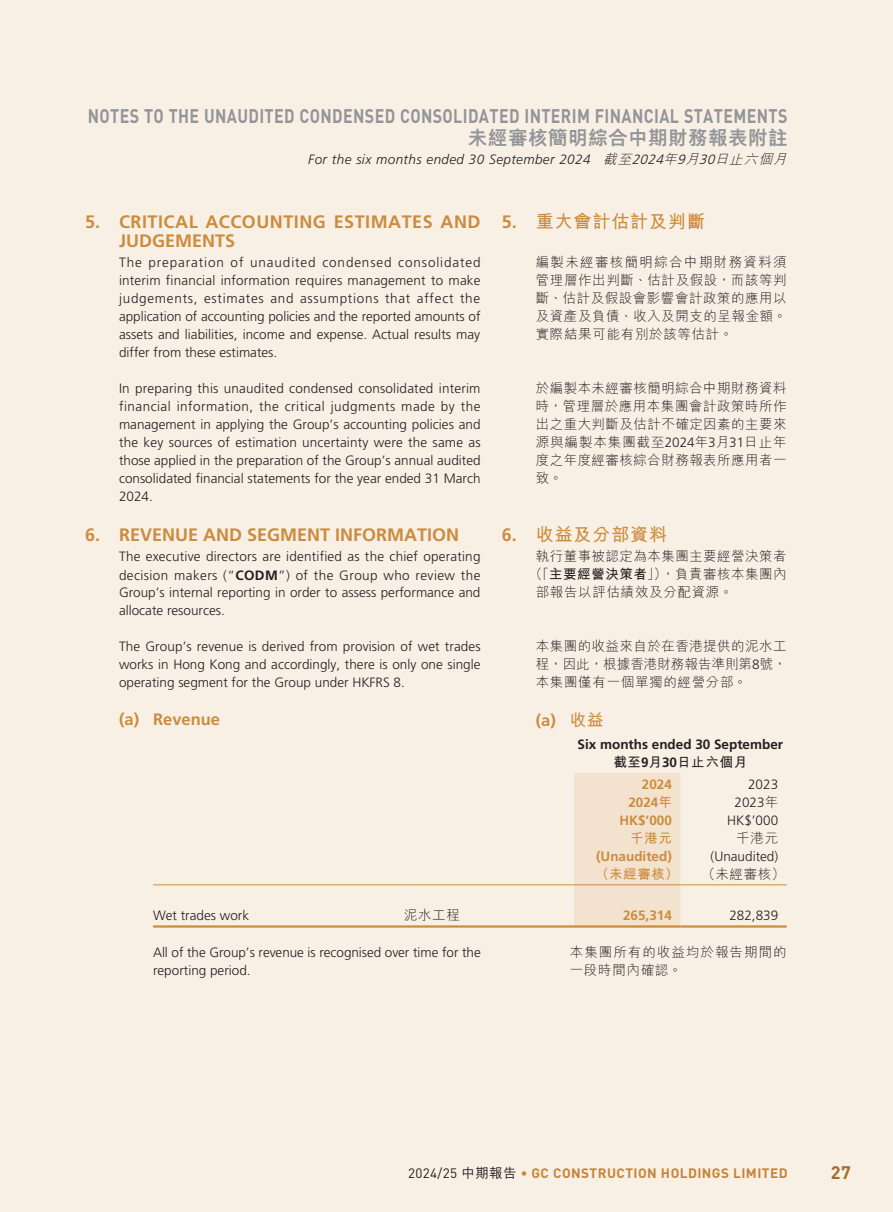
<style>
.page{position:relative;width:893px;height:1212px;background:#f9f0e5}
.page>*{position:absolute;margin:0;border:0;box-sizing:border-box;transform-origin:0 0}
.t1{font:700 19.5px "DIN Pro";letter-spacing:.025em;color:#939598;scale:.82 1}
.t2{font:800 19.5px "M Hei HK";letter-spacing:.025em;color:#939598}
.t3{font:700 18px/19.5px "Frutiger LT Std";letter-spacing:.03em;color:#cb8c3f}
.t4{font:700 18px "Frutiger LT Std";color:#cb8c3f}
.t5{font:700 18px "M Hei HK";letter-spacing:.05em;color:#cb8c3f}
.t6{font:700 18px "DIN Pro";color:#a97433}
.t7{font:700 16.5px "Frutiger LT Std";color:#cb8c3f}
.t8{font:300 13.5px/18px "Frutiger LT Std";color:#231f20;text-align:justify}
.t9{font:300 13.5px/18px "M Hei HK";letter-spacing:.04em;color:#231f20;text-align:justify}
.t10{font:italic 300 13.5px "Frutiger LT Std";letter-spacing:.03em;color:#231f20}
.t11{font:700 13.5px "DIN Pro";letter-spacing:.035em;color:#cb8c3f}
.t12{font:700 13.5px "Frutiger LT Std";color:#cb8c3f}
.t13{font:700 13.5px "Frutiger LT Std";color:#231f20}
.t14{font:300 13.5px/18px "M Hei HK";letter-spacing:.075em;color:#231f20}
.t15{font:700 13.5px "M Hei HK";letter-spacing:.05em;color:#231f20}
.t16{font:700 13.5px "M Hei HK";letter-spacing:.05em;color:#cb8c3f}
.s1{font-family:"M Hei HK"}
.s2{font-style:inherit}
.s3{font-weight:700}
.s4{font-family:"Frutiger LT Std"}
.s5{font-weight:400;color:#231f20}
.s6{font-family:"M Hei HK";font-weight:500;color:#231f20}
</style>
<div class="page">
<div style="left:574px;top:773px;width:106px;height:152px;background:#f3e2ce"></div>
<hr style="left:153px;top:884px;width:251px;height:1px;background:#cb8c3f">
<hr style="left:404px;top:884px;width:170px;height:1px;background:#cb8c3f">
<hr style="left:574px;top:884px;width:106px;height:1px;background:#cb8c3f">
<hr style="left:680px;top:884px;width:107px;height:1px;background:#cb8c3f">
<hr style="left:153px;top:925px;width:251px;height:2px;background:#cb8c3f">
<hr style="left:404px;top:925px;width:170px;height:2px;background:#cb8c3f">
<hr style="left:574px;top:925px;width:106px;height:2px;background:#cb8c3f">
<hr style="left:680px;top:925px;width:107px;height:2px;background:#cb8c3f">
<h1 class="t1" style="left:88px;top:103px;width:855px">NOTES TO THE UNAUDITED CONDENSED CONSOLIDATED INTERIM FINANCIAL STATEMENTS</h1>
<h1 class="t2" style="left:468px;top:128px;width:321px">未經審核簡明綜合中期財務報表附註</h1>
<p class="t10" style="left:308px;top:152px;width:484px">For the six months ended 30 September 2024 <span class="s1">截至</span><span class="s2">2024</span><span class="s1">年</span><span class="s2">9</span><span class="s1">月</span><span class="s2">30</span><span class="s1">日止六個月</span></p>
<h2 class="t3" style="left:119px;top:212px;width:363px;text-indent:-34px">5. CRITICAL ACCOUNTING ESTIMATES AND<br>JUDGEMENTS</h2>
<p class="t8" style="left:119px;top:254px;width:363px">The preparation of unaudited condensed consolidated interim financial information requires management to make judgements, estimates and assumptions that affect the application of accounting policies and the reported amounts of assets and liabilities, income and expense. Actual results may differ from these estimates.</p>
<p class="t8" style="left:119px;top:380px;width:363px">In preparing this unaudited condensed consolidated interim financial information, the critical judgments made by the management in applying the Group’s accounting policies and the key sources of estimation uncertainty were the same as those applied in the preparation of the Group’s annual audited consolidated financial statements for the year ended 31 March 2024.</p>
<h2 class="t4" style="left:85px;top:524px;width:376px">6. REVENUE AND SEGMENT INFORMATION</h2>
<p class="t8" style="left:119px;top:547px;width:363px;line-height:18.9px">The executive directors are identified as the chief operating decision makers (“<span class="s3">CODM</span>”) of the Group who review the</p>
<p class="t8" style="left:119px;top:583px;width:363px">Group’s internal reporting in order to assess performance and allocate resources.</p>
<p class="t8" style="left:119px;top:637px;width:363px">The Group’s revenue is derived from provision of wet trades works in Hong Kong and accordingly, there is only one single operating segment for the Group under HKFRS 8.</p>
<p class="t7" style="left:119px;top:710px;width:102px">(a) Revenue</p>
<h2 class="t5" style="left:502px;top:208px;width:205px"><span class="s4">5.</span> 重大會計估計及判斷</h2>
<p class="t9" style="left:536px;top:253px;width:252px">編製未經審核簡明綜合中期財務資料須管理層作出判斷、估計及假設，而該等判斷、估計及假設會影響會計政策的應用以及資產及負債、收入及開支的呈報金額。實際結果可能有別於該等估計。</p>
<p class="t9" style="left:536px;top:379px;width:252px">於編製本未經審核簡明綜合中期財務資料時，管理層於應用本集團會計政策時所作出之重大判斷及估計不確定因素的主要來源與編製本集團截至<span class="s4">2024</span>年<span class="s4">3</span>月<span class="s4">31</span>日止年度之年度經審核綜合財務報表所應用者一致。</p>
<h2 class="t5" style="left:502px;top:521px;width:167px"><span class="s4">6.</span> 收益及分部資料</h2>
<p class="t9" style="left:536px;top:546px;width:252px">執行董事被認定為本集團主要經營決策者</p>
<p class="t9" style="left:529px;top:564px;width:259px">（「<span class="s3">主要經營決策者</span>」），負責審核本集團內</p>
<p class="t9" style="left:536px;top:582px;width:199px">部報告以評估績效及分配資源。</p>
<p class="t9" style="left:536px;top:636px;width:252px">本集團的收益來自於在香港提供的泥水工程，因此，根據香港財務報告準則第<span class="s4">8</span>號，本集團僅有一個單獨的經營分部。</p>
<p class="t7" style="left:536px;top:710px;width:69px">(a) <span class="s1">收益</span></p>
<p class="t13" style="left:578px;top:736px;width:207px">Six months ended 30 September</p>
<p class="t15" style="left:613px;top:752px;width:135px">截至<span class="s4">9</span>月<span class="s4">30</span>日止六個月</p>
<p class="t12" style="left:642px;top:776px;width:32px">2024</p>
<p class="t8" style="left:748px;top:775px;width:32px">2023</p>
<p class="t12" style="left:628px;top:794px;width:45px">2024<span class="s1">年</span></p>
<p class="t8" style="left:735px;top:793px;width:45px">2023<span class="s1">年</span></p>
<p class="t12" style="left:619px;top:812px;width:54px">HK$’000</p>
<p class="t8" style="left:727px;top:811px;width:53px">HK$’000</p>
<p class="t16" style="left:630px;top:828px;width:43px">千港元</p>
<p class="t9" style="left:736px;top:828px;width:43px">千港元</p>
<p class="t12" style="left:596px;top:848px;width:77px">(Unaudited)</p>
<p class="t8" style="left:711px;top:847px;width:69px">(Unaudited)</p>
<p class="t16" style="left:596px;top:864px;width:85px">（未經審核）</p>
<p class="t9" style="left:702px;top:864px;width:85px">（未經審核）</p>
<p class="t8" style="left:153px;top:906px;width:97px">Wet trades work</p>
<p class="t9" style="left:404px;top:905px;width:58px">泥水工程</p>
<p class="t12" style="left:623px;top:907px;width:50px">265,314</p>
<p class="t8" style="left:729px;top:906px;width:50px">282,839</p>
<p class="t8" style="left:153px;top:943px;width:329px">All of the Group’s revenue is recognised over time for the reporting period.</p>
<p class="t14" style="left:570px;top:943px;width:218px">本集團所有的收益均於報告期間的一段時間內確認。</p>
<p class="t11" style="left:408px;top:1164px;width:381px"><span class="s5">2024/25</span> <span class="s6">中期報告</span> • GC CONSTRUCTION HOLDINGS LIMITED</p>
<h2 class="t6" style="left:831px;top:1160px;width:21px">27</h2>
</div>
